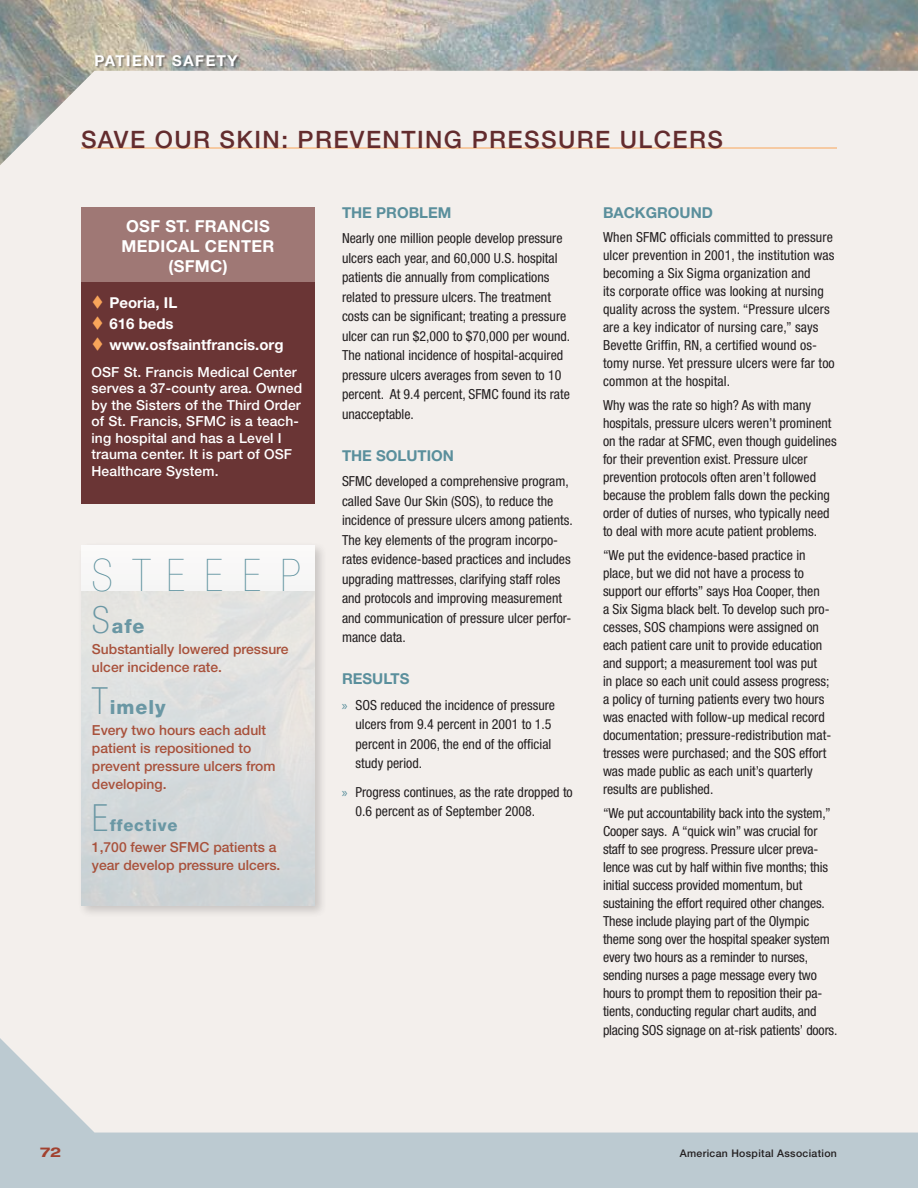
<style>
.page{position:relative;width:918px;height:1188px;background:#fff}
.page>*{position:absolute;margin:0;border:0;box-sizing:border-box;transform-origin:0 0}
.t1{font:200 condensed 45px "Helvetica Neue LT Std";color:#5a8f9c}
.t2{font:100 condensed 37.5px "Helvetica Neue LT Std";color:#6a97a4}
.t3{font:500 24px "Helvetica Neue LT Std";letter-spacing:.06em;color:#632c2e}
.t4{font:800 19.5px "Helvetica Neue LT Std";letter-spacing:.05em;color:#6a97a4}
.t5{font:700 16.5px/19.8px "Helvetica Neue LT Std";letter-spacing:.02em;color:#fff;text-align:center}
.t6{font:800 16.5px "Helvetica Neue LT Std";letter-spacing:.05em;color:#6a97a4}
.t7{font:700 15px/21px "Helvetica Neue LT Std";color:#fff}
.t8{font:700 15px "Helvetica Neue LT Std";color:#5a8f9c}
.t9{font:700 15px "Helvetica Neue LT Std";letter-spacing:.1em;color:#fff}
.t10{font:condensed 13.8px/18px "Helvetica Neue LT Std";color:#231f20}
.t11{font:500 13.8px/18px "Helvetica Neue LT Std";color:#a8513b}
.t12{font:500 13.8px/16.5px "Helvetica Neue LT Std";letter-spacing:.01em;color:#fff}
.t13{font:700 expanded 13.5px "Helvetica Neue LT Std";color:#a1412f}
.t14{font:500 10.5px "Helvetica Neue LT Std";letter-spacing:.03em;color:#231f20}
.s1{font-weight:100;font-stretch:condensed;font-size:37.5px}
.s2{font-family:"Myriad Pro";font-stretch:normal;color:#5a8f9c}
</style>
<div class="page">
<img style="left:0;top:0;width:918px;height:71px">
<div style="left:0;top:872px;width:918px;height:316px;background:#bccad1"></div>
<div style="left:0;top:71px;width:918px;height:1062px;background:#f3efec"></div>
<div style="left:77px;top:541px;width:251px;height:377px;background:#231f20;opacity:.27"></div>
<div style="left:81px;top:545px;width:234px;height:360px;background:linear-gradient(to bottom,#f2f0ee,#cad0d3)"></div>
<div style="left:81px;top:207px;width:234px;height:297px;background:#6a3535"></div>
<div style="left:81px;top:207px;width:234px;height:75px;background:#9f7875"></div>
<hr style="left:81px;top:148px;width:756px;height:1px;background:#f9a55a">
<div style="left:96px;top:55px;width:145px;height:14px;background:#231f20;opacity:.45"></div>
<p class="t9" style="left:94px;top:52px;width:145px">PATIENT SAFETY</p>
<h3 class="t3" style="left:81px;top:125px;width:443px">Save Our Skin: Preventi ng Press</h3>
<h3 class="t3" style="left:558px;top:125px;width:80px">ure Ulce</h3>
<h3 class="t3" style="left:689px;top:125px;width:32px">rs</h3>
<p class="t5" style="left:122px;top:216px;width:154px">OSF ST. FRANCIS<br>MEDICAL CENTER (SFMC)</p>
<p class="t7" style="left:110px;top:292px;width:176px">PEORIA, IL<br>616 BEDS<br>WWW.OSFSAINTFRANCIS.ORG</p>
<p class="t12" style="left:92px;top:363px;width:212px">OSF St. Francis Medical Center serves a 37-county area. Owned by the Sisters of the Third Order of St. Francis, SFMC is a teach&shy;ing hospital and has a Level I trauma center. It is part of OSF<br>Healthcare System.</p>
<h1 class="t1" style="left:92px;top:550px;width:211px">STEEE P</h1>
<h3 class="t4" style="left:92px;top:614px;width:54px"><span class="s1">S</span>afe</h3>
<p class="t11" style="left:92px;top:640px;width:198px">Substantially lowered pressure ulcer incidence rate.</p>
<h3 class="t4" style="left:92px;top:695px;width:75px"><span class="s1">T</span>imely</h3>
<p class="t11" style="left:92px;top:721px;width:185px">Every two hours each adult patient is repositioned to prevent pressure ulcers from developing.</p>
<h2 class="t2" style="left:92px;top:797px;width:17px">E</h2>
<p class="t6" style="left:110px;top:815px;width:69px">ffective</p>
<p class="t11" style="left:92px;top:838px;width:190px">1,700 fewer SFMC patients a year develop pressure ulcers.</p>
<p class="t8" style="left:342px;top:203px;width:109px">THE PROBLEM</p>
<p class="t10" style="left:342px;top:228px;width:230px;line-height:19.5px">Nearly one million people develop pressure ulcers each year, and 60,000 U.S. hospital patients die annually from complications related to pressure ulcers. The treatment costs can be significant; treating a pressure ulcer can run $2,000 to $70,000 per wound.<br>The national incidence of hospital-acquired pressure ulcers averages from seven to 10 percent. At 9.4 percent, SFMC found its rate unacceptable.</p>
<p class="t8" style="left:342px;top:446px;width:113px">THE SOLUTION</p>
<p class="t10" style="left:342px;top:471px;width:232px;line-height:19.5px">SFMC developed a comprehensive program, called Save Our Skin (SOS), to reduce the incidence of pressure ulcers among patients.<br>The key elements of the program incorpo&shy;rates evidence-based practices and includes upgrading mattresses, clarifying staff roles and protocols and improving measurement and communication of pressure ulcer perfor&shy;mance data.</p>
<p class="t8" style="left:342px;top:670px;width:67px">RESULTS</p>
<p class="t10" style="left:356px;top:695px;width:201px;line-height:19.5px;text-indent:-14px"><span class="s2">»</span> SOS reduced the incidence of pressure ulcers from 9.4 percent in 2001 to 1.5 percent in 2006, the end of the official study period.</p>
<p class="t10" style="left:356px;top:782px;width:219px;line-height:19.5px;text-indent:-14px"><span class="s2">»</span> Progress continues, as the rate dropped to<br>0.6 percent as of September 2008.</p>
<p class="t8" style="left:603px;top:203px;width:112px">BACKGROUND</p>
<p class="t10" style="left:603px;top:228px;width:233px">When SFMC officials committed to pressure ulcer prevention in 2001, the institution was becoming a Six Sigma organization and<br>its corporate office was looking at nursing quality across the system. “Pressure ulcers are a key indicator of nursing care,” says Bevette Griffin, RN, a certified wound os&shy;tomy nurse. Yet pressure ulcers were far too common at the hospital.</p>
<p class="t10" style="left:603px;top:396px;width:235px">Why was the rate so high? As with many hospitals, pressure ulcers weren’t prominent on the radar at SFMC, even though guidelines for their prevention exist. Pressure ulcer prevention protocols often aren’t followed because the problem falls down the pecking order of duties of nurses, who typically need to deal with more acute patient problems.</p>
<p class="t10" style="left:603px;top:546px;width:230px">“We put the evidence-based practice in place, but we did not have a process to support our efforts” says Hoa Cooper, then<br>a Six Sigma black belt. To develop such pro&shy;cesses, SOS champions were assigned on each patient care unit to provide education and support; a measurement tool was put<br>in place so each unit could assess progress; a policy of turning patients every two hours was enacted with follow-up medical record documentation; pressure-redistribution mat&shy;tresses were purchased; and the SOS effort was made public as each unit’s quarterly results are published.</p>
<p class="t10" style="left:603px;top:804px;width:236px">“We put accountability back into the system,” Cooper says. A “quick win” was crucial for staff to see progress. Pressure ulcer preva&shy;lence was cut by half within five months; this initial success provided momentum, but sustaining the effort required other changes.<br>These include playing part of the Olympic theme song over the hospital speaker system every two hours as a reminder to nurses, sending nurses a page message every two hours to prompt them to reposition their pa&shy;tients, conducting regular chart audits, and placing SOS signage on at-risk patients’ doors.</p>
<p class="t13" style="left:40px;top:1144px;width:23px">72</p>
<p class="t14" style="left:680px;top:1147px;width:159px">American Hospital Association</p>
</div>
